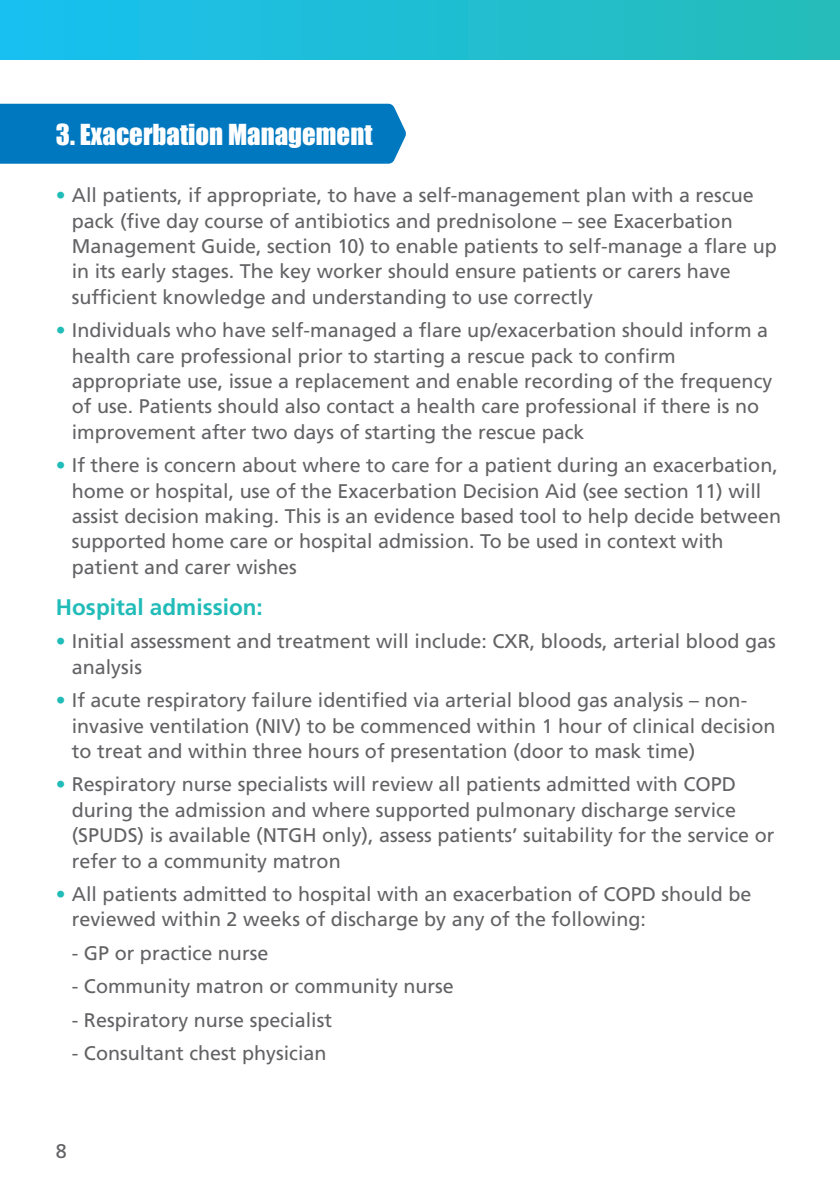
<style>
.page{position:relative;width:840px;height:1191px;background:#fff}
.page>*{position:absolute;margin:0;border:0;box-sizing:border-box;transform-origin:0 0}
.t1{font:26.8px "Impact";color:#fff}
.t2{font:700 22.6px "Frutiger";color:#22bcb8}
.t3{font:19.8px/25.4px "Frutiger";color:#636366}
.s1{color:#22bcb8}
.s2{color:#fff}
</style>
<div class="page">
<div style="left:0;top:104px;width:406px;height:60px;background:#0078c0"></div>
<div style="left:0;top:0;width:839px;height:60px;background:linear-gradient(to right,#18c0f0,#26bcb8)"></div>
<h1 class="t1" style="left:56px;top:120px;width:318px">3. Exacerbation Management</h1>
<p class="t3" style="left:72px;top:184px;width:706px;text-indent:-16px"><span class="s1">•</span> All patients, if appropriate, to have a self-management plan with a rescue pack (five day course of antibiotics and prednisolone – see Exacerbation Management Guide, section 10) to enable patients to self-manage a flare up in its early stages. The key worker should ensure patients or carers have sufficient knowledge and understanding to use correctly</p>
<p class="t3" style="left:72px;top:319px;width:701px;text-indent:-16px"><span class="s1">•</span> Individuals who have self-managed a flare up/exacerbation should inform a health care professional prior to starting a rescue pack to confirm appropriate use, issue a replacement and enable recording of the frequency of use. Patients should also contact a health care professional if there is no improvement after two days of starting the rescue pack</p>
<p class="t3" style="left:72px;top:454px;width:710px;text-indent:-16px"><span class="s1">•</span> If there is concern about where to care for a patient during an exacerbation, home or hospital, use of the Exacerbation Decision Aid (see section 11) will assist decision making. This is an evidence based tool to help decide between supported home care or hospital admission. To be used in context with patient and carer wishes</p>
<p class="t2" style="left:56px;top:598px;width:208px">Hospital admission:</p>
<p class="t3" style="left:72px;top:630px;width:705px;text-indent:-16px"><span class="s1">•</span> Initial assessment and treatment will include: CXR, bloods, arterial blood gas analysis</p>
<p class="t3" style="left:72px;top:689px;width:705px;text-indent:-16px"><span class="s1">•</span> If acute respiratory failure identified via arterial blood gas analysis – non&shy;invasive ventilation (NIV) to be commenced within 1 hour of clinical decision to treat and within three hours of presentation (door to mask time)</p>
<p class="t3" style="left:72px;top:773px;width:704px;text-indent:-16px"><span class="s1">•</span> Respiratory nurse specialists will review all patients admitted with COPD during the admission and where supported pulmonary discharge service (SPUDS) is available (NTGH only), assess patients’ suitability for the service or refer to a community matron</p>
<p class="t3" style="left:72px;top:883px;width:681px;text-indent:-16px"><span class="s1">•</span> All patients admitted to hospital with an exacerbation of COPD should be reviewed within 2 weeks of discharge by any of the following:</p>
<p class="t3" style="left:56px;top:941px;width:214px"><span class="s2">•</span> - GP or practice nurse</p>
<p class="t3" style="left:56px;top:975px;width:399px"><span class="s2">•</span> - Community matron or community nurse</p>
<p class="t3" style="left:56px;top:1008px;width:277px"><span class="s2">•</span> - Respiratory nurse specialist</p>
<p class="t3" style="left:56px;top:1041px;width:272px"><span class="s2">•</span> - Consultant chest physician</p>
<p class="t3" style="left:56px;top:1140px;width:12px">8</p>
</div>
